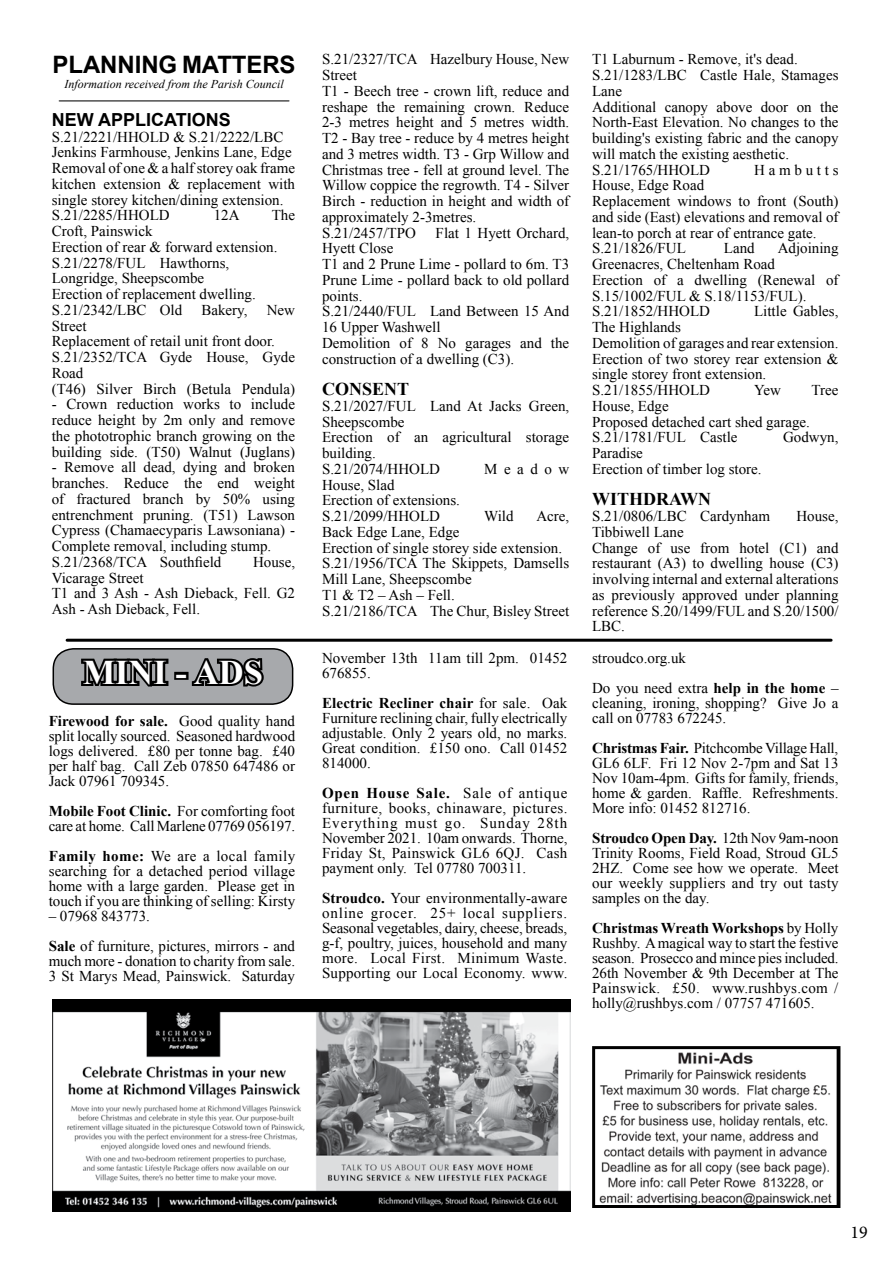
<style>
.page{position:relative;width:893px;height:1263px;background:#fff}
.page>*{position:absolute;margin:0;border:0;box-sizing:border-box;transform-origin:0 0}
.t1{font:700 34.5px "Times New Roman";color:#fff}
.t2{font:700 24px "Arial";letter-spacing:-.005em;color:#000}
.t3{font:700 18px "Times New Roman";color:#000}
.t4{font:700 18px "Arial";color:#000}
.t5{font:18px "Minion Pro";color:#000}
.t6{font:15px/15.8px "Times New Roman";color:#000}
.t7{font:15px "Times New Roman";letter-spacing:.25em;color:#000}
.t8{font:italic 12px "Times New Roman";color:#000}
.s1{font-weight:700}
</style>
<div class="page">
<img style="left:52px;top:999px;width:519px;height:213px">
<div style="left:53px;top:649px;width:240px;height:55px;background:#a7a9ac;border-radius:20px"></div>
<div style="left:53px;top:648px;width:240px;height:57px;border:2px solid #000;border-radius:20px"></div>
<svg style="left:79px;top:648px;width:92px;height:39px"></svg>
<div style="left:174px;top:672px;width:15px;height:8px;border:4px solid #000"></div>
<svg style="left:191px;top:658px;width:73px;height:29px"></svg>
<img style="left:599px;top:1052px;width:233px;height:152px">
<div style="left:592px;top:1046px;width:248px;height:162px;border:3px solid #000"></div>
<hr style="left:59px;top:100px;width:230px;height:2px;background:#000">
<hr style="left:67px;top:639px;width:764px;height:3px;background:#000">
<h2 class="t2" style="left:53px;top:48px;width:245px">PLANNING MATTERS</h2>
<p class="t8" style="left:64px;top:76px;width:221px">Information received from the Parish Council</p>
<p class="t4" style="left:52px;top:107px;width:181px">NEW APPLICATIONS</p>
<p class="t6" style="left:52px;top:128px;width:245px">S.21/2221/HHOLD &amp; S.21/2222/LBC Jenkins Farmhouse, Jenkins Lane, Edge Removal of one &amp; a half storey oak frame kitchen extension &amp; replacement with single storey kitchen/dining extension.<br>S.21/2285/HHOLD</p>
<p class="t6" style="left:214px;top:207px;width:27px">12A</p>
<p class="t6" style="left:272px;top:207px;width:25px">The</p>
<p class="t6" style="left:52px;top:223px;width:227px">Croft, Painswick<br>Erection of rear &amp; forward extension.<br>S.21/2278/FUL Hawthorns,<br>Longridge, Sheepscombe<br>Erection of replacement dwelling.<br>S.21/2342/LBC Old</p>
<p class="t6" style="left:201px;top:302px;width:48px">Bakery,</p>
<p class="t6" style="left:267px;top:302px;width:30px">New</p>
<p class="t6" style="left:52px;top:317px;width:245px">Street<br>Replacement of retail unit front door.<br>S.21/2352/TCA Gyde House, Gyde<br>Road<br>(T46) Silver Birch (Betula Pendula)</p>
<p class="t6" style="left:52px;top:396px;width:245px;text-align:justify">- Crown reduction works to include reduce height by 2m only and remove the phototrophic branch growing on the building side. (T50) Walnut (Juglans)</p>
<p class="t6" style="left:52px;top:459px;width:245px">- Remove all dead, dying and broken branches. Reduce the end weight of fractured branch by 50% using entrenchment pruning. (T51) Lawson Cypress (Chamaecyparis Lawsoniana) - Complete removal, including stump.<br>S.21/2368/TCA Southfield</p>
<p class="t6" style="left:253px;top:554px;width:44px">House,</p>
<p class="t6" style="left:52px;top:569px;width:245px">Vicarage Street<br>T1 and 3 Ash - Ash Dieback, Fell. G2<br>Ash - Ash Dieback, Fell.</p>
<h1 class="t1" style="left:83px;top:648px;width:182px">MINI - ADS</h1>
<p class="t6" style="left:49px;top:713px;width:248px;line-height:15px;text-align:justify"><span class="s1">Firewood for sale.</span> Good quality hand split locally sourced. Seasoned hardwood logs delivered. £80 per tonne bag. £40 per half bag. Call Zeb 07850 647486 or Jack 07961 709345.</p>
<p class="t6" style="left:49px;top:803px;width:248px;line-height:15px"><span class="s1">Mobile Foot Clinic.</span> For comforting foot care at home. Call Marlene 07769 056197.</p>
<p class="t6" style="left:49px;top:848px;width:248px;line-height:15px;text-align:justify"><span class="s1">Family home:</span> We are a local family searching for a detached period village home with a large garden. Please get in touch if you are thinking of selling: Kirsty</p>
<p class="t6" style="left:49px;top:901px;width:248px;line-height:30px">– 07968 843773.<br><span class="s1">Sale</span> of furniture, pictures, mirrors - and</p>
<p class="t6" style="left:49px;top:953px;width:248px;line-height:15px">much more - donation to charity from sale.<br>3 St Marys Mead, Painswick. Saturday</p>
<p class="t6" style="left:322px;top:51px;width:249px">S.21/2327/TCA Hazelbury House, New<br>Street<br>T1 - Beech tree - crown lift, reduce and reshape the remaining crown. Reduce<br>2-3 metres height and 5 metres width.<br>T2 - Bay tree - reduce by 4 metres height and 3 metres width. T3 - Grp Willow and<br>Christmas tree - fell at ground level. The<br>Willow coppice the regrowth. T4 - Silver<br>Birch - reduction in height and width of approximately 2-3metres.<br>S.21/2457/TPO</p>
<p class="t6" style="left:436px;top:225px;width:135px">Flat 1 Hyett Orchard,</p>
<p class="t6" style="left:322px;top:240px;width:249px">Hyett Close<br>T1 and 2 Prune Lime - pollard to 6m. T3<br>Prune Lime - pollard back to old pollard points.<br>S.21/2440/FUL Land Between 15 And<br>16 Upper Washwell<br>Demolition of 8 No garages and the construction of a dwelling (C3).</p>
<p class="t3" style="left:322px;top:377px;width:89px">CONSENT</p>
<p class="t6" style="left:322px;top:398px;width:249px">S.21/2027/FUL Land At Jacks Green,<br>Sheepscombe<br>Erection of an agricultural storage building.<br>S.21/2074/HHOLD</p>
<p class="t6" style="left:484px;top:461px;width:87px">Meadow</p>
<p class="t6" style="left:322px;top:477px;width:139px">House, Slad<br>Erection of extensions.<br>S.21/2099/HHOLD</p>
<p class="t6" style="left:484px;top:508px;width:31px">Wild</p>
<p class="t6" style="left:536px;top:508px;width:34px">Acre,</p>
<p class="t6" style="left:322px;top:524px;width:249px">Back Edge Lane, Edge<br>Erection of single storey side extension.<br>S.21/1956/TCA The Skippets, Damsells<br>Mill Lane, Sheepscombe<br>T1 &amp; T2 – Ash – Fell.<br>S.21/2186/TCA The Chur, Bisley Street</p>
<p class="t6" style="left:322px;top:650px;width:247px;line-height:15px">November 13th 11am till 2pm. 01452<br>676855.</p>
<p class="t6" style="left:322px;top:695px;width:247px;line-height:15px;text-align:justify"><span class="s1">Electric Recliner chair</span> for sale. Oak Furniture reclining chair, fully electrically adjustable. Only 2 years old, no marks.<br>Great condition. £150 ono. Call 01452<br>814000.</p>
<p class="t6" style="left:322px;top:785px;width:247px;line-height:15px;text-align:justify"><span class="s1">Open House Sale.</span> Sale of antique furniture, books, chinaware, pictures.<br>Everything must go. Sunday 28th November 2021. 10am onwards. Thorne, Friday St, Painswick GL6 6QJ. Cash payment only. Tel 07780 700311.</p>
<p class="t6" style="left:322px;top:890px;width:247px;line-height:15px;text-align:justify"><span class="s1">Stroudco.</span> Your environmentally-aware online grocer. 25+ local suppliers.<br>Seasonal vegetables, dairy, cheese, breads, g-f, poultry, juices, household and many more. Local First. Minimum Waste.<br>Supporting our Local Economy. www.</p>
<p class="t6" style="left:592px;top:51px;width:248px">T1 Laburnum - Remove, it's dead.<br>S.21/1283/LBC Castle Hale, Stamages<br>Lane<br>Additional canopy above door on the<br>North-East Elevation. No changes to the building's existing fabric and the canopy will match the existing aesthetic.<br>S.21/1765/HHOLD</p>
<p class="t7" style="left:754px;top:160px;width:86px">Hambutts</p>
<p class="t6" style="left:592px;top:177px;width:248px">House, Edge Road<br>Replacement windows to front (South) and side (East) elevations and removal of lean-to porch at rear of entrance gate.<br>S.21/1826/FUL</p>
<p class="t6" style="left:724px;top:240px;width:32px">Land</p>
<p class="t6" style="left:778px;top:240px;width:62px">Adjoining</p>
<p class="t6" style="left:592px;top:256px;width:248px">Greenacres, Cheltenham Road<br>Erection of a dwelling (Renewal of<br>S.15/1002/FUL &amp; S.18/1153/FUL).<br>S.21/1852/HHOLD</p>
<p class="t6" style="left:754px;top:303px;width:86px">Little Gables,</p>
<p class="t6" style="left:592px;top:319px;width:248px">The Highlands<br>Demolition of garages and rear extension.<br>Erection of two storey rear extension &amp; single storey front extension.<br>S.21/1855/HHOLD</p>
<p class="t6" style="left:754px;top:382px;width:28px">Yew</p>
<p class="t6" style="left:811px;top:382px;width:28px">Tree</p>
<p class="t6" style="left:592px;top:398px;width:219px">House, Edge<br>Proposed detached cart shed garage.<br>S.21/1781/FUL Castle</p>
<p class="t6" style="left:783px;top:429px;width:57px">Godwyn,</p>
<p class="t6" style="left:592px;top:445px;width:171px">Paradise<br>Erection of timber log store.</p>
<p class="t3" style="left:592px;top:487px;width:121px">WITHDRAWN</p>
<p class="t6" style="left:592px;top:508px;width:179px">S.21/0806/LBC Cardynham</p>
<p class="t6" style="left:796px;top:508px;width:44px">House,</p>
<p class="t6" style="left:592px;top:524px;width:248px">Tibbiwell Lane<br>Change of use from hotel (C1) and restaurant (A3) to dwelling house (C3) involving internal and external alterations as previously approved under planning reference S.20/1499/FUL and S.20/1500/<br>LBC.</p>
<p class="t6" style="left:592px;top:643px;width:248px;line-height:30px">stroudco.org.uk<br>Do you need extra <span class="s1">help in the home</span> –</p>
<p class="t6" style="left:592px;top:695px;width:248px;line-height:15px">cleaning, ironing, shopping? Give Jo a call on 07783 672245.</p>
<p class="t6" style="left:592px;top:740px;width:248px;line-height:15px;text-align:justify"><span class="s1">Christmas Fair.</span> Pitchcombe Village Hall, GL6 6LF. Fri 12 Nov 2-7pm and Sat 13<br>Nov 10am-4pm. Gifts for family, friends, home &amp; garden. Raffle. Refreshments.<br>More info: 01452 812716.</p>
<p class="t6" style="left:592px;top:830px;width:248px;line-height:15px;text-align:justify"><span class="s1">Stroudco Open Day.</span> 12th Nov 9am-noon Trinity Rooms, Field Road, Stroud GL5<br>2HZ. Come see how we operate. Meet our weekly suppliers and try out tasty samples on the day.</p>
<p class="t6" style="left:592px;top:920px;width:248px;line-height:15px;text-align:justify"><span class="s1">Christmas Wreath Workshops</span> by Holly Rushby. A magical way to start the festive season. Prosecco and mince pies included.<br>26th November &amp; 9th December at The Painswick. £50. www.rushbys.com / holly@rushbys.com / 07757 471605.</p>
<p class="t5" style="left:850px;top:1220px;width:19px">19</p>
</div>
